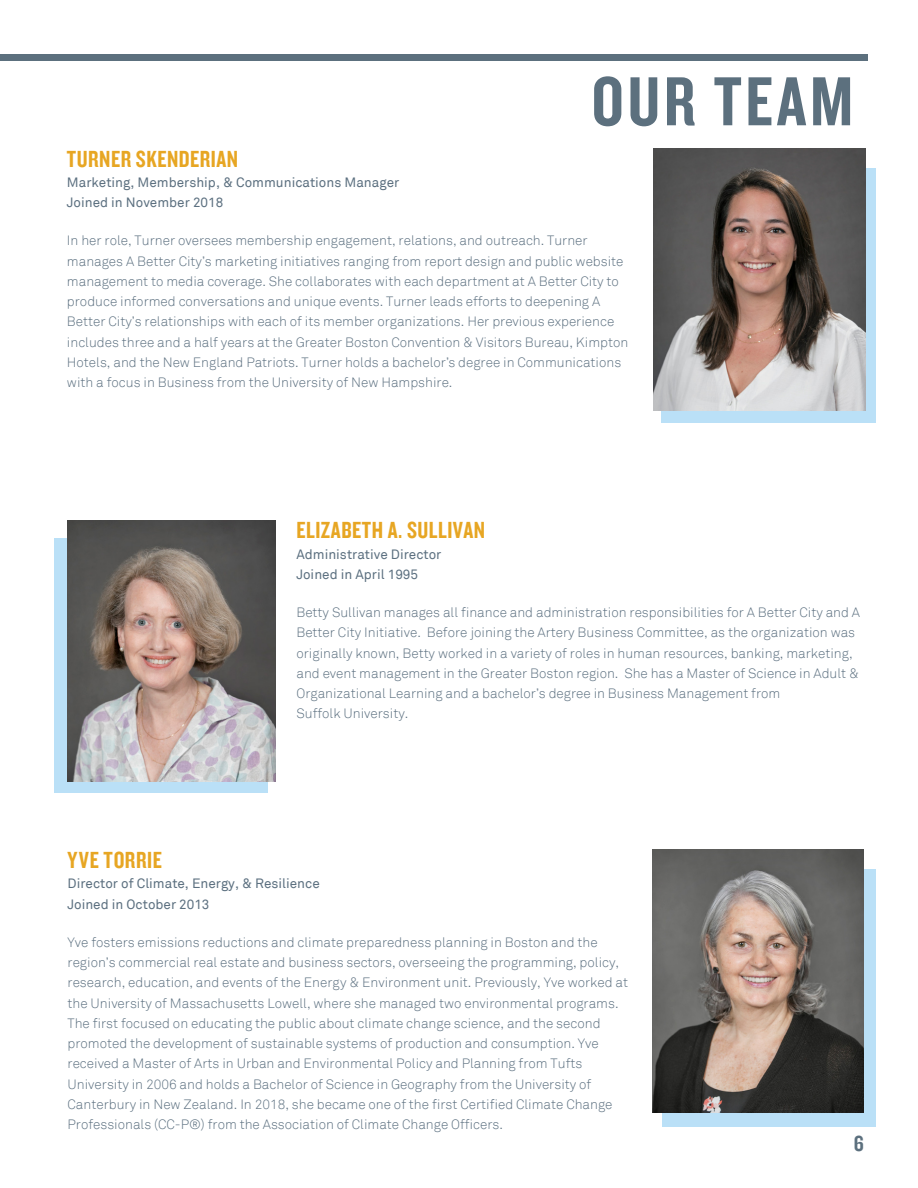
<style>
.page{position:relative;width:918px;height:1188px;background:#fff}
.page>*{position:absolute;margin:0;border:0;box-sizing:border-box;transform-origin:0 0}
.t1{font:72px "Knockout HTF49 Liteweight";letter-spacing:.05em;color:#5c707e}
.t2{font:24px "Knockout HTF49 Liteweight";letter-spacing:.02em;color:#e7a623}
.t3{font:22.5px "Knockout HTF49 Liteweight";color:#5c707e;scale:1.07 1}
.t4{font:300 13.5px/20.2px "Akkurat";color:#5c7080}
.t5{font:13.5px/20.2px "Akkurat";color:#5c7080}
</style>
<div class="page">
<div style="left:0;top:54px;width:867px;height:6px;background:#5c707e"></div>
<div style="left:661px;top:168px;width:215px;height:255px;background:#bae0f7"></div>
<div style="left:54px;top:538px;width:214px;height:255px;background:#bae0f7"></div>
<img style="left:68px;top:520px;width:208px;height:261px">
<img style="left:654px;top:149px;width:212px;height:262px">
<div style="left:662px;top:869px;width:214px;height:258px;background:#bae0f7"></div>
<img style="left:652px;top:850px;width:212px;height:262px">
<h1 class="t1" style="left:592px;top:67px;width:263px">OUR TEAM</h1>
<h2 class="t2" style="left:67px;top:147px;width:173px">TURNER SKENDERIAN</h2>
<p class="t5" style="left:67px;top:172px;width:334px">Marketing, Membership, &amp; Communications Manager<br>Joined in November 2018</p>
<p class="t4" style="left:67px;top:231px;width:563px">In her role, Turner oversees membership engagement, relations, and outreach. Turner manages A Better City’s marketing initiatives ranging from report design and public website management to media coverage. She collaborates with each department at A Better City to produce informed conversations and unique events. Turner leads efforts to deepening A Better City’s relationships with each of its member organizations. Her previous experience includes three and a half years at the Greater Boston Convention &amp; Visitors Bureau, Kimpton Hotels, and the New England Patriots. Turner holds a bachelor’s degree in Communications with a focus in Business from the University of New Hampshire.</p>
<h2 class="t2" style="left:296px;top:519px;width:190px">ELIZABETH A. SULLIVAN</h2>
<p class="t5" style="left:296px;top:544px;width:147px">Administrative Director<br>Joined in April 1995</p>
<p class="t4" style="left:296px;top:603px;width:565px">Betty Sullivan manages all finance and administration responsibilities for A Better City and A Better City Initiative. Before joining the Artery Business Committee, as the organization was originally known, Betty worked in a variety of roles in human resources, banking, marketing, and event management in the Greater Boston region. She has a Master of Science in Adult &amp; Organizational Learning and a bachelor’s degree in Business Management from<br>Suffolk University.</p>
<h2 class="t2" style="left:68px;top:849px;width:96px">YVE TORRIE</h2>
<p class="t5" style="left:68px;top:874px;width:254px">Director of Climate, Energy, &amp; Resilience<br>Joined in October 2013</p>
<p class="t4" style="left:68px;top:932px;width:562px">Yve fosters emissions reductions and climate preparedness planning in Boston and the region’s commercial real estate and business sectors, overseeing the programming, policy, research, education, and events of the Energy &amp; Environment unit. Previously, Yve worked at the University of Massachusetts Lowell, where she managed two environmental programs.<br>The first focused on educating the public about climate change science, and the second promoted the development of sustainable systems of production and consumption. Yve received a Master of Arts in Urban and Environmental Policy and Planning from Tufts University in 2006 and holds a Bachelor of Science in Geography from the University of Canterbury in New Zealand. In 2018, she became one of the first Certified Climate Change Professionals (CC-P®) from the Association of Climate Change Officers.</p>
<h3 class="t3" style="left:854px;top:1133px;width:11px">6</h3>
</div>
